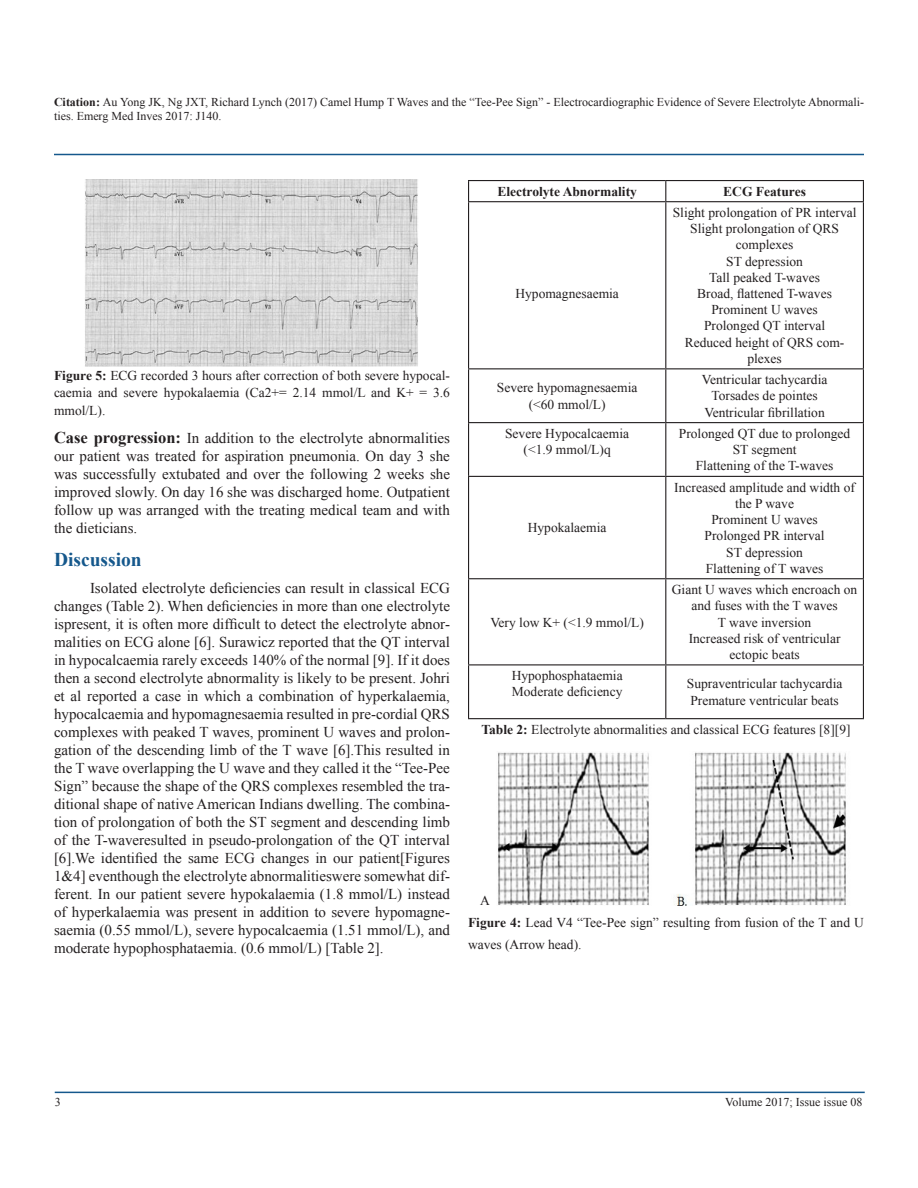
<style>
.page{position:relative;width:918px;height:1188px;background:#fff}
.page>*{position:absolute;margin:0;border:0;box-sizing:border-box;transform-origin:0 0}
.t1{font:700 19.5px "Times New Roman";color:#15588c}
.t2{font:15px/18px "Times New Roman";color:#231f20;text-align:justify}
.t3{font:13.5px/16.2px "Times New Roman";color:#231f20;text-align:center}
.t4{font:700 13.5px "Times New Roman";color:#231f20}
.t5{font:12px/14.4px "Times New Roman";color:#231f20}
.s1{font-weight:700}
.s2{font-weight:700;font-size:16.5px}
</style>
<div class="page">
<hr style="left:54px;top:154px;width:810px;height:1px;background:#15588c">
<hr style="left:55px;top:1092px;width:810px;height:1px;background:#15588c">
<img style="left:85px;top:180px;width:333px;height:186px">
<hr style="left:468px;top:180px;width:198px;height:1px;background:#231f20">
<svg style="left:468px;top:181px;width:1px;height:20px"></svg>
<hr style="left:666px;top:180px;width:198px;height:1px;background:#231f20">
<svg style="left:665px;top:181px;width:1px;height:20px"></svg>
<svg style="left:863px;top:181px;width:1px;height:20px"></svg>
<hr style="left:468px;top:201px;width:198px;height:1px;background:#231f20">
<hr style="left:468px;top:202px;width:1px;height:166px;background:#231f20">
<hr style="left:666px;top:201px;width:198px;height:1px;background:#231f20">
<hr style="left:665px;top:202px;width:1px;height:166px;background:#231f20">
<hr style="left:863px;top:202px;width:1px;height:166px;background:#231f20">
<hr style="left:468px;top:368px;width:198px;height:1px;background:#231f20">
<hr style="left:468px;top:369px;width:1px;height:53px;background:#231f20">
<hr style="left:666px;top:368px;width:198px;height:1px;background:#231f20">
<hr style="left:665px;top:369px;width:1px;height:53px;background:#231f20">
<hr style="left:863px;top:369px;width:1px;height:53px;background:#231f20">
<hr style="left:468px;top:422px;width:198px;height:1px;background:#231f20">
<hr style="left:468px;top:423px;width:1px;height:53px;background:#231f20">
<hr style="left:666px;top:422px;width:198px;height:1px;background:#231f20">
<hr style="left:665px;top:423px;width:1px;height:53px;background:#231f20">
<hr style="left:863px;top:423px;width:1px;height:53px;background:#231f20">
<hr style="left:468px;top:476px;width:198px;height:1px;background:#231f20">
<hr style="left:468px;top:477px;width:1px;height:101px;background:#231f20">
<hr style="left:666px;top:476px;width:198px;height:1px;background:#231f20">
<hr style="left:665px;top:477px;width:1px;height:101px;background:#231f20">
<hr style="left:863px;top:477px;width:1px;height:101px;background:#231f20">
<hr style="left:468px;top:578px;width:198px;height:1px;background:#231f20">
<hr style="left:468px;top:579px;width:1px;height:85px;background:#231f20">
<hr style="left:666px;top:578px;width:198px;height:1px;background:#231f20">
<hr style="left:665px;top:579px;width:1px;height:85px;background:#231f20">
<hr style="left:863px;top:579px;width:1px;height:85px;background:#231f20">
<hr style="left:468px;top:664px;width:198px;height:1px;background:#231f20">
<hr style="left:468px;top:665px;width:1px;height:53px;background:#231f20">
<hr style="left:666px;top:664px;width:198px;height:1px;background:#231f20">
<hr style="left:665px;top:665px;width:1px;height:53px;background:#231f20">
<hr style="left:863px;top:665px;width:1px;height:53px;background:#231f20">
<hr style="left:468px;top:718px;width:198px;height:1px;background:#231f20">
<hr style="left:666px;top:718px;width:198px;height:1px;background:#231f20">
<img style="left:498px;top:752px;width:348px;height:154px">
<p class="t5" style="left:54px;top:94px;width:811px"><span class="s1">Citation:</span> Au Yong JK, Ng JXT, Richard Lynch (2017) Camel Hump T Waves and the “Tee-Pee Sign” - Electrocardiographic Evidence of Severe Electrolyte Abnormali&shy;ties. Emerg Med Inves 2017: J140.</p>
<p class="t4" style="left:497px;top:182px;width:141px">Electrolyte Abnormality</p>
<p class="t4" style="left:723px;top:182px;width:84px">ECG Features</p>
<p class="t3" style="left:54px;top:368px;width:397px;text-align:left"><span class="s1">Figure 5:</span> ECG recorded 3 hours after correction of both severe hypocal&shy;caemia and severe hypokalaemia (Ca2+= 2.14 mmol/L and K+ = 3.6</p>
<p class="t3" style="left:54px;top:402px;width:53px">mmol/L).</p>
<p class="t2" style="left:54px;top:429px;width:398px"><span class="s2">Case progression:</span> In addition to the electrolyte abnormalities our patient was treated for aspiration pneumonia. On day 3 she was successfully extubated and over the following 2 weeks she improved slowly. On day 16 she was discharged home. Outpatient follow up was arranged with the treating medical team and with the dieticians.</p>
<p class="t1" style="left:54px;top:546px;width:89px">Discussion</p>
<p class="t2" style="left:54px;top:579px;width:398px;text-indent:36px">Isolated electrolyte deficiencies can result in classical ECG changes (Table 2). When deficiencies in more than one electrolyte ispresent, it is often more difficult to detect the electrolyte abnor&shy;malities on ECG alone [6]. Surawicz reported that the QT interval in hypocalcaemia rarely exceeds 140% of the normal [9]. If it does then a second electrolyte abnormality is likely to be present. Johri et al reported a case in which a combination of hyperkalaemia, hypocalcaemia and hypomagnesaemia resulted in pre-cordial QRS complexes with peaked T waves, prominent U waves and prolon&shy;gation of the descending limb of the T wave [6].This resulted in the T wave overlapping the U wave and they called it the “Tee-Pee Sign” because the shape of the QRS complexes resembled the tra&shy;ditional shape of native American Indians dwelling. The combina&shy;tion of prolongation of both the ST segment and descending limb of the T-waveresulted in pseudo-prolongation of the QT interval [6].We identified the same ECG changes in our patient[Figures 1&amp;4] eventhough the electrolyte abnormalitieswere somewhat dif&shy;ferent. In our patient severe hypokalaemia (1.8 mmol/L) instead of hyperkalaemia was present in addition to severe hypomagne&shy;saemia (0.55 mmol/L), severe hypocalcaemia (1.51 mmol/L), and moderate hypophosphataemia. (0.6 mmol/L) [Table 2].</p>
<p class="t3" style="left:515px;top:285px;width:105px">Hypomagnesaemia</p>
<p class="t3" style="left:497px;top:379px;width:142px">Severe hypomagnesaemia</p>
<p class="t3" style="left:529px;top:396px;width:78px">(&lt;60 mmol/L)</p>
<p class="t3" style="left:505px;top:425px;width:126px">Severe Hypocalcaemia</p>
<p class="t3" style="left:524px;top:441px;width:89px">(&lt;1.9 mmol/L)q</p>
<p class="t3" style="left:528px;top:519px;width:80px">Hypokalaemia</p>
<p class="t3" style="left:490px;top:614px;width:155px">Very low K+ (&lt;1.9 mmol/L)</p>
<p class="t3" style="left:673px;top:204px;width:185px">Slight prolongation of PR interval</p>
<p class="t3" style="left:690px;top:220px;width:150px">Slight prolongation of QRS complexes</p>
<p class="t3" style="left:726px;top:253px;width:78px">ST depression</p>
<p class="t3" style="left:709px;top:269px;width:112px">Tall peaked T-waves</p>
<p class="t3" style="left:697px;top:285px;width:136px">Broad, flattened T-waves</p>
<p class="t3" style="left:711px;top:301px;width:108px">Prominent U waves</p>
<p class="t3" style="left:704px;top:318px;width:123px">Prolonged QT interval</p>
<p class="t3" style="left:685px;top:334px;width:161px">Reduced height of QRS com&shy;plexes</p>
<p class="t3" style="left:702px;top:371px;width:127px">Ventricular tachycardia</p>
<p class="t3" style="left:711px;top:388px;width:108px">Torsades de pointes</p>
<p class="t3" style="left:704px;top:404px;width:122px">Ventricular fibrillation</p>
<p class="t3" style="left:679px;top:425px;width:173px">Prolonged QT due to prolonged<br>ST segment</p>
<p class="t3" style="left:696px;top:458px;width:139px">Flattening of the T-waves</p>
<p class="t3" style="left:674px;top:479px;width:182px">Increased amplitude and width of the P wave</p>
<p class="t3" style="left:711px;top:511px;width:108px">Prominent U waves</p>
<p class="t3" style="left:705px;top:528px;width:122px">Prolonged PR interval</p>
<p class="t3" style="left:726px;top:544px;width:78px">ST depression</p>
<p class="t3" style="left:706px;top:560px;width:119px">Flattening of T waves</p>
<p class="t3" style="left:672px;top:581px;width:187px">Giant U waves which encroach on and fuses with the T waves</p>
<p class="t3" style="left:718px;top:614px;width:95px">T wave inversion</p>
<p class="t3" style="left:689px;top:630px;width:153px">Increased risk of ventricular ectopic beats</p>
<p class="t3" style="left:512px;top:667px;width:112px">Hypophosphataemia</p>
<p class="t3" style="left:512px;top:684px;width:112px">Moderate deficiency</p>
<p class="t3" style="left:687px;top:676px;width:157px">Supraventricular tachycardia</p>
<p class="t3" style="left:690px;top:692px;width:150px">Premature ventricular beats</p>
<p class="t3" style="left:481px;top:721px;width:371px"><span class="s1">Table 2:</span> Electrolyte abnormalities and classical ECG features [8][9]</p>
<p class="t3" style="left:480px;top:893px;width:11px">A</p>
<p class="t3" style="left:468px;top:912px;width:397px;line-height:21.6px;text-align:left"><span class="s1">Figure 4:</span> Lead V4 “Tee-Pee sign” resulting from fusion of the T and U waves (Arrow head).</p>
<p class="t5" style="left:55px;top:1095px;width:7px">3</p>
<p class="t5" style="left:725px;top:1094px;width:139px">Volume 2017; Issue issue 08</p>
</div>
